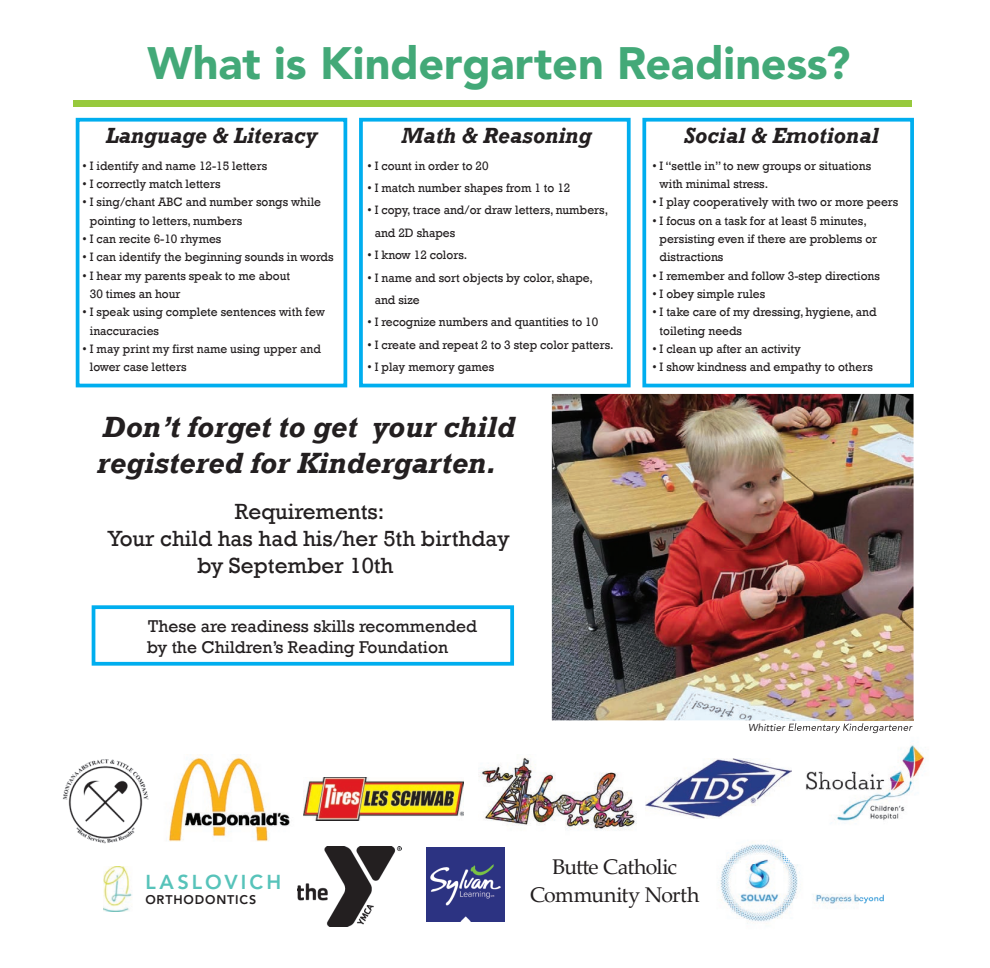
<style>
.page{position:relative;width:990px;height:968px;background:#fff}
.page>*{position:absolute;margin:0;border:0;box-sizing:border-box;transform-origin:0 0}
.t1{font:900 45px "Avenir LT Std";color:#43a978}
.t2{font:italic 700 30px/36px "Rockwell";color:#231f20}
.t3{font:22.5px "Rockwell";color:#231f20}
.t4{font:italic 700 22.5px "Rockwell";color:#231f20;scale:.96 1}
.t5{font:21.25px/27.5px "Palatino Linotype";letter-spacing:-.04em;color:#231f20;text-align:center}
.t6{font:800 20px "Avenir LT Std";letter-spacing:.155em;color:#57c3ba}
.t7{font:17.5px/21px "Rockwell";color:#231f20}
.t8{font:12.5px/18.2px "Rockwell";color:#231f20;scale:.96 1}
.t9{font:800 12.5px "Avenir LT Std";letter-spacing:.07em;color:#231f20}
</style>
<div class="page">
<div style="left:76px;top:118px;width:271px;height:269px;border:4px solid #00aeef"></div>
<div style="left:359px;top:118px;width:272px;height:269px;border:4px solid #00aeef"></div>
<div style="left:92px;top:605px;width:422px;height:60px;border:4px solid #00aeef"></div>
<div style="left:642px;top:118px;width:272px;height:269px;border:4px solid #00aeef"></div>
<div style="left:73px;top:100px;width:839px;height:6px;background:#97c93c"></div>
<img style="left:552px;top:394px;width:362px;height:326px">
<img style="left:63px;top:759px;width:85px;height:85px">
<img style="left:104px;top:866px;width:28px;height:45px">
<img style="left:304px;top:777px;width:160px;height:43px">
<img style="left:297px;top:846px;width:104px;height:80px">
<img style="left:782px;top:720px;width:143px;height:101px">
<img style="left:818px;top:773px;width:6px;height:48px">
<img style="left:821px;top:774px;width:79px;height:7px">
<img style="left:782px;top:719px;width:132px;height:1px">
<img style="left:782px;top:723px;width:131px;height:10px">
<img style="left:718px;top:844px;width:166px;height:80px">
<img style="left:426px;top:847px;width:79px;height:74px">
<img style="left:645px;top:758px;width:147px;height:61px">
<img style="left:168px;top:754px;width:122px;height:88px">
<img style="left:479px;top:757px;width:157px;height:74px">
<h1 class="t1" style="left:148px;top:36px;width:704px">What is Kindergarten Readiness?</h1>
<h3 class="t4" style="left:105px;top:122px;width:223px">Language &amp; Literacy</h3>
<p class="t8" style="left:83px;top:156px;width:194px">• I identify and name 12-15 letters</p>
<p class="t8" style="left:83px;top:175px;width:145px">• I correctly match letters</p>
<p class="t8" style="left:90px;top:193px;width:242px;text-indent:-7px">• I sing/chant ABC and number songs while pointing to letters, numbers</p>
<p class="t8" style="left:83px;top:230px;width:146px">• I can recite 6-10 rhymes</p>
<p class="t8" style="left:83px;top:248px;width:263px">• I can identify the beginning sounds in words</p>
<p class="t8" style="left:90px;top:266px;width:210px;text-indent:-7px">• I hear my parents speak to me about<br>30 times an hour</p>
<p class="t8" style="left:90px;top:303px;width:246px;text-indent:-7px">• I speak using complete sentences with few inaccuracies</p>
<p class="t8" style="left:90px;top:340px;width:242px;text-indent:-7px">• I may print my first name using upper and lower case letters</p>
<h3 class="t4" style="left:401px;top:122px;width:200px">Math &amp; Reasoning</h3>
<p class="t8" style="left:367px;top:156px;width:128px">• I count in order to 20</p>
<p class="t8" style="left:367px;top:179px;width:213px">• I match number shapes from 1 to 12</p>
<p class="t8" style="left:375px;top:199px;width:245px;line-height:22.4px;text-indent:-7px">• I copy, trace and/or draw letters, numbers, and 2D shapes</p>
<p class="t8" style="left:367px;top:246px;width:106px">• I know 12 colors.</p>
<p class="t8" style="left:375px;top:266px;width:229px;line-height:22.4px;text-indent:-7px">• I name and sort objects by color, shape, and size</p>
<p class="t8" style="left:367px;top:313px;width:242px">• I recognize numbers and quantities to 10</p>
<p class="t8" style="left:367px;top:336px;width:258px">• I create and repeat 2 to 3 step color patters.</p>
<p class="t8" style="left:367px;top:358px;width:134px">• I play memory games</p>
<h2 class="t2" style="left:97px;top:410px;width:420px">Don’t forget to get your child registered for Kindergarten.</h2>
<h3 class="t3" style="left:235px;top:498px;width:151px">Requirements:</h3>
<h3 class="t3" style="left:108px;top:525px;width:403px">Your child has had his/her 5th birthday</h3>
<h3 class="t3" style="left:197px;top:552px;width:198px">by September 10th</h3>
<h3 class="t7" style="left:147px;top:616px;width:332px">These are readiness skills recommended by the Children’s Reading Foundation</h3>
<h3 class="t4" style="left:684px;top:122px;width:204px">Social &amp; Emotional</h3>
<p class="t8" style="left:660px;top:156px;width:222px;text-indent:-7px">• I “settle in” to new groups or situations with minimal stress.</p>
<p class="t8" style="left:652px;top:193px;width:258px">• I play cooperatively with two or more peers</p>
<p class="t8" style="left:660px;top:211px;width:228px;text-indent:-7px">• I focus on a task for at least 5 minutes, persisting even if there are problems or distractions</p>
<p class="t8" style="left:652px;top:266px;width:239px">• I remember and follow 3-step directions</p>
<p class="t8" style="left:652px;top:285px;width:119px">• I obey simple rules</p>
<p class="t8" style="left:660px;top:303px;width:228px;text-indent:-7px">• I take care of my dressing, hygiene, and toileting needs</p>
<p class="t8" style="left:652px;top:340px;width:156px">• I clean up after an activity</p>
<p class="t8" style="left:652px;top:358px;width:231px">• I show kindness and empathy to others</p>
<h3 class="t6" style="left:145px;top:869px;width:137px">LASLOVICH</h3>
<p class="t9" style="left:145px;top:892px;width:113px">ORTHODONTICS</p>
<h3 class="t5" style="left:530px;top:852px;width:171px">Butte Catholic<br>Community North</h3>
</div>
